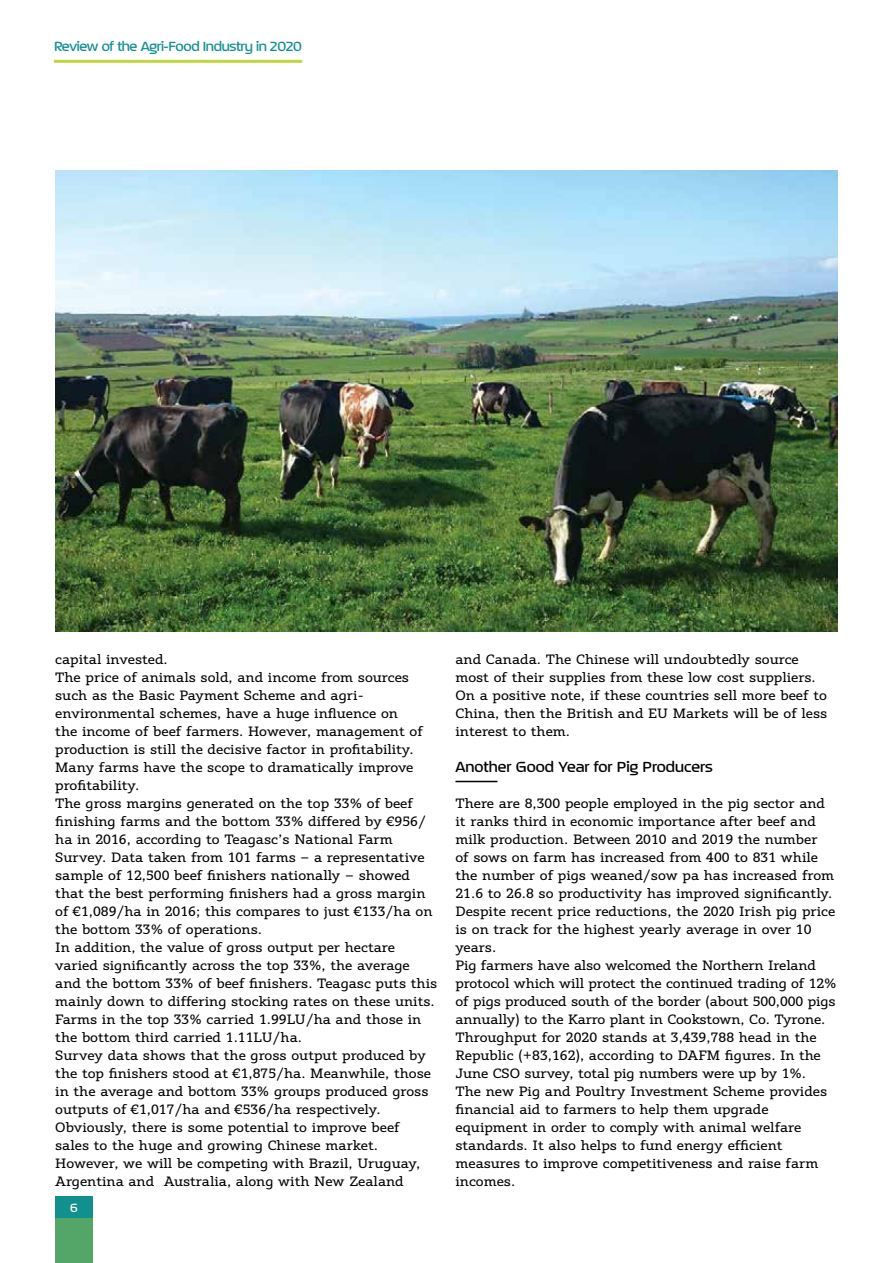
<style>
.page{position:relative;width:893px;height:1263px;background:#fff}
.page>*{position:absolute;margin:0;border:0;box-sizing:border-box;transform-origin:0 0}
.t1{font:500 16.5px "September";color:#000}
.t2{font:500 15px "September";letter-spacing:-.025em;color:#12908e}
.t3{font:13.5px/18px "Vaccine";color:#000}
.t4{font:500 13.5px "September";color:#fff}
</style>
<div class="page">
<div style="left:55px;top:1196px;width:38px;height:21px;background:#12908e"></div>
<div style="left:55px;top:1219px;width:38px;height:44px;background:#53a668"></div>
<hr style="left:54px;top:60px;width:248px;height:3px;background:#bed73d">
<hr style="left:455px;top:781px;width:42px;height:1px;background:#000">
<img style="left:55px;top:170px;width:783px;height:461px">
<p class="t2" style="left:54px;top:37px;width:249px">Review of the Agri-Food Industry in 2020</p>
<p class="t3" style="left:55px;top:651px;width:383px">capital invested.<br>The price of animals sold, and income from sources such as the Basic Payment Scheme and agri&shy;environmental schemes, have a huge influence on<br>the income of beef farmers. However, management of production is still the decisive factor in profitability.<br>Many farms have the scope to dramatically improve profitability.<br>The gross margins generated on the top 33% of beef finishing farms and the bottom 33% differed by €956/ ha in 2016, according to Teagasc’s National Farm Survey. Data taken from 101 farms – a representative sample of 12,500 beef finishers nationally – showed that the best performing finishers had a gross margin of €1,089/ha in 2016; this compares to just €133/ha on the bottom 33% of operations.<br>In addition, the value of gross output per hectare varied significantly across the top 33%, the average and the bottom 33% of beef finishers. Teagasc puts this mainly down to differing stocking rates on these units.<br>Farms in the top 33% carried 1.99LU/ha and those in the bottom third carried 1.11LU/ha.<br>Survey data shows that the gross output produced by the top finishers stood at €1,875/ha. Meanwhile, those in the average and bottom 33% groups produced gross outputs of €1,017/ha and €536/ha respectively.<br>Obviously, there is some potential to improve beef<br>sales to the huge and growing Chinese market.<br>However, we will be competing with Brazil, Uruguay, Argentina and Australia, along with New Zealand</p>
<p class="t3" style="left:455px;top:651px;width:373px">and Canada. The Chinese will undoubtedly source most of their supplies from these low cost suppliers.<br>On a positive note, if these countries sell more beef to China, then the British and EU Markets will be of less interest to them.</p>
<p class="t1" style="left:455px;top:756px;width:259px">Another Good Year for Pig Producers</p>
<p class="t3" style="left:455px;top:795px;width:383px">There are 8,300 people employed in the pig sector and it ranks third in economic importance after beef and milk production. Between 2010 and 2019 the number<br>of sows on farm has increased from 400 to 831 while the number of pigs weaned/sow pa has increased from 21.6 to 26.8 so productivity has improved significantly.<br>Despite recent price reductions, the 2020 Irish pig price is on track for the highest yearly average in over 10 years.<br>Pig farmers have also welcomed the Northern Ireland protocol which will protect the continued trading of 12% of pigs produced south of the border (about 500,000 pigs annually) to the Karro plant in Cookstown, Co. Tyrone.<br>Throughput for 2020 stands at 3,439,788 head in the Republic (+83,162), according to DAFM figures. In the June CSO survey, total pig numbers were up by 1%.<br>The new Pig and Poultry Investment Scheme provides financial aid to farmers to help them upgrade equipment in order to comply with animal welfare standards. It also helps to fund energy efficient measures to improve competitiveness and raise farm incomes.</p>
<p class="t4" style="left:70px;top:1199px;width:9px">6</p>
</div>
